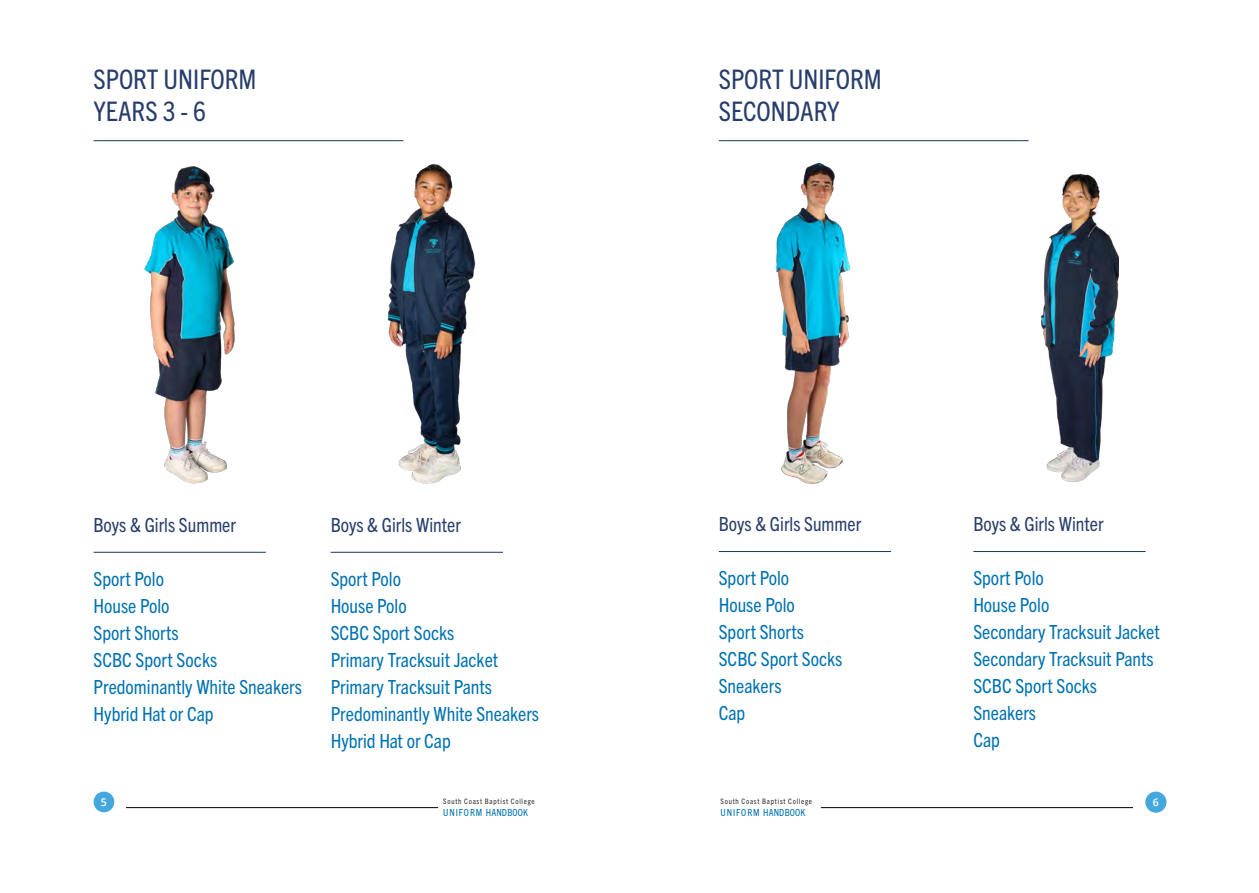
<style>
.page{position:relative;width:1259px;height:893px;background:#fff}
.page>*{position:absolute;margin:0;border:0;box-sizing:border-box;transform-origin:0 0}
.t1{font:condensed 27px/32.4px "Trade Gothic Next LT Pro";color:#273e6b}
.t2{font:condensed 19.5px/27px "Trade Gothic Next LT Pro";color:#0072b1}
.t3{font:condensed 19.5px "Trade Gothic Next LT Pro";color:#273e6b}
.t4{font:600 10.5px "Open Sans";color:#fff}
.t5{font:condensed 9.75px "Trade Gothic Next LT Pro";letter-spacing:.025em;color:#0072b1}
.t6{font:condensed 7.5px "Trade Gothic Next LT Pro";letter-spacing:.1em;color:#292829}
</style>
<div class="page">
<img style="left:387px;top:164px;width:89px;height:320px">
<img style="left:144px;top:166px;width:91px;height:318px">
<hr style="left:331px;top:552px;width:172px;height:1px;background:#1a365c">
<hr style="left:94px;top:552px;width:172px;height:1px;background:#1a365c">
<hr style="left:94px;top:140px;width:309px;height:1px;background:#1a365c">
<img style="left:776px;top:162px;width:75px;height:322px">
<img style="left:1040px;top:173px;width:79px;height:310px">
<hr style="left:719px;top:551px;width:172px;height:1px;background:#1a365c">
<hr style="left:973px;top:551px;width:172px;height:1px;background:#1a365c">
<hr style="left:719px;top:140px;width:309px;height:1px;background:#1a365c">
<div style="left:1145px;top:792px;width:21px;height:21px;background:#44a8df;border-radius:50%"></div>
<hr style="left:126px;top:807px;width:312px;height:1px;background:#000">
<hr style="left:821px;top:807px;width:312px;height:1px;background:#000">
<div style="left:94px;top:792px;width:20px;height:20px;background:#44a8df;border-radius:50%"></div>
<h1 class="t1" style="left:94px;top:61px;width:164px">SPORT UNIFORM<br>YEARS 3 - 6</h1>
<p class="t3" style="left:94px;top:511px;width:144px">Boys &amp; Girls Summer</p>
<p class="t2" style="left:94px;top:564px;width:210px">Sport Polo<br>House Polo<br>Sport Shorts<br>SCBC Sport Socks<br>Predominantly White Sneakers<br>Hybrid Hat or Cap</p>
<p class="t3" style="left:331px;top:511px;width:132px">Boys &amp; Girls Winter</p>
<p class="t2" style="left:331px;top:564px;width:210px">Sport Polo<br>House Polo<br>SCBC Sport Socks<br>Primary Tracksuit Jacket<br>Primary Tracksuit Pants<br>Predominantly White Sneakers<br>Hybrid Hat or Cap</p>
<h1 class="t1" style="left:719px;top:61px;width:164px">SPORT UNIFORM<br>SECONDARY</h1>
<p class="t3" style="left:719px;top:510px;width:144px">Boys &amp; Girls Summer</p>
<p class="t2" style="left:719px;top:563px;width:125px">Sport Polo<br>House Polo<br>Sport Shorts<br>SCBC Sport Socks<br>Sneakers<br>Cap</p>
<p class="t3" style="left:973px;top:510px;width:132px">Boys &amp; Girls Winter</p>
<p class="t2" style="left:973px;top:563px;width:188px">Sport Polo<br>House Polo<br>Secondary Tracksuit Jacket<br>Secondary Tracksuit Pants<br>SCBC Sport Socks<br>Sneakers<br>Cap</p>
<p class="t4" style="left:101px;top:795px;width:7px">5</p>
<p class="t6" style="left:443px;top:796px;width:93px">South Coast Baptist College</p>
<p class="t4" style="left:1153px;top:795px;width:7px">6</p>
<p class="t5" style="left:443px;top:805px;width:86px">UNIFORM HANDBOOK</p>
<p class="t6" style="left:720px;top:796px;width:93px">South Coast Baptist College</p>
<p class="t5" style="left:720px;top:805px;width:86px">UNIFORM HANDBOOK</p>
</div>
